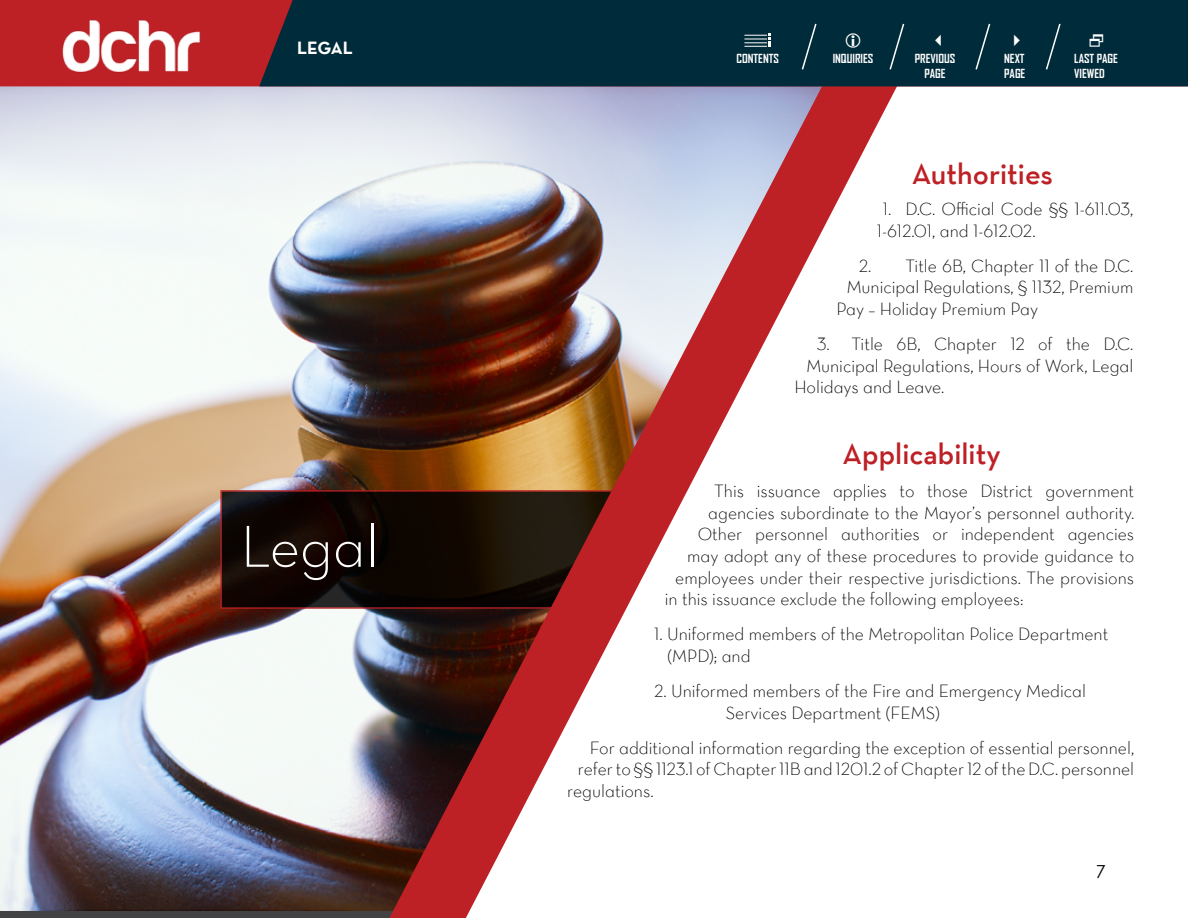
<style>
.page{position:relative;width:1188px;height:918px;background:#fff}
.page>*{position:absolute;margin:0;border:0;box-sizing:border-box;transform-origin:0 0}
.t1{font:60px "Neutra Text Light Alt";color:#fff}
.t2{font:600 30px "Neutra Text TF";color:#bd2025}
.t3{font:18px/21.6px "Neutra Text Light Alt";color:#000}
.t4{font:18px "Neutra Text TF Bold Alt";letter-spacing:-.005em;color:#fff}
.t5{font:18px "Century Gothic";color:#000}
.t6{font:700 12px/14.4px "Agency FB";color:#fff}
</style>
<div class="page">
<img style="left:0;top:86px;width:389px;height:825px">
<svg style="left:220px;top:489px;width:169px;height:121px;background:#180b08"></svg>
<svg style="left:389px;top:86px;width:553px;height:832px"></svg>
<div style="left:0;top:0;width:259px;height:86px;background:#bd2025"></div>
<img style="left:54px;top:13px;width:150px;height:68px">
<div style="left:259px;top:0;width:929px;height:86px;background:#002b3a"></div>
<svg style="left:801px;top:22px;width:17px;height:49px"></svg>
<svg style="left:888px;top:22px;width:17px;height:49px"></svg>
<svg style="left:974px;top:22px;width:17px;height:49px"></svg>
<svg style="left:1045px;top:22px;width:17px;height:49px"></svg>
<svg style="left:744px;top:33px;width:27px;height:14px"></svg>
<svg style="left:846px;top:34px;width:14px;height:14px"></svg>
<svg style="left:1090px;top:34px;width:13px;height:12px"></svg>
<svg style="left:935px;top:35px;width:6px;height:11px"></svg>
<svg style="left:1014px;top:35px;width:6px;height:11px"></svg>
<p class="t4" style="left:297px;top:37px;width:57px">LEGAL</p>
<h1 class="t1" style="left:241px;top:510px;width:140px">Legal</h1>
<p class="t6" style="left:737px;top:51px;width:44px">CONTENTS</p>
<p class="t6" style="left:833px;top:51px;width:42px">INQUIRIES</p>
<p class="t6" style="left:915px;top:51px;width:42px;text-align:center">PREVIOUS<br>PAGE</p>
<p class="t6" style="left:1004px;top:51px;width:23px">NEXT<br>PAGE</p>
<p class="t6" style="left:1074px;top:51px;width:45px">LAST PAGE<br>VIEWED</p>
<h2 class="t2" style="left:912px;top:155px;width:143px">Authorities</h2>
<p class="t3" style="left:877px;top:198px;width:258px;text-indent:6px">1. D.C. Official Code §§ 1-611.03,<br>1-612.01, and 1-612.02.</p>
<p class="t3" style="left:859px;top:254px;width:276px">2. Title 6B, Chapter 11 of the D.C.</p>
<p class="t3" style="left:847px;top:276px;width:288px">Municipal Regulations, § 1132, Premium</p>
<p class="t3" style="left:836px;top:298px;width:203px">Pay – Holiday Premium Pay</p>
<p class="t3" style="left:817px;top:333px;width:318px">3. Title 6B, Chapter 12 of the D.C.</p>
<p class="t3" style="left:806px;top:354px;width:329px">Municipal Regulations, Hours of Work, Legal</p>
<p class="t3" style="left:794px;top:376px;width:151px">Holidays and Leave.</p>
<h2 class="t2" style="left:842px;top:435px;width:160px">Applicability</h2>
<p class="t3" style="left:714px;top:480px;width:421px">This issuance applies to those District government</p>
<p class="t3" style="left:708px;top:502px;width:428px">agencies subordinate to the Mayor’s personnel authority.</p>
<p class="t3" style="left:698px;top:523px;width:438px">Other personnel authorities or independent agencies</p>
<p class="t3" style="left:687px;top:545px;width:448px">may adopt any of these procedures to provide guidance to</p>
<p class="t3" style="left:675px;top:566px;width:461px">employees under their respective jurisdictions. The provisions</p>
<p class="t3" style="left:665px;top:588px;width:360px">in this issuance exclude the following employees:</p>
<p class="t3" style="left:667px;top:623px;width:442px;text-indent:-13px">1. Uniformed members of the Metropolitan Police Department (MPD); and</p>
<p class="t3" style="left:726px;top:680px;width:362px;text-indent:-72px">2. Uniformed members of the Fire and Emergency Medical<br>Services Department (FEMS)</p>
<p class="t3" style="left:590px;top:736px;width:546px">For additional information regarding the exception of essential personnel,</p>
<p class="t3" style="left:578px;top:758px;width:558px">refer to §§ 1123.1 of Chapter 11B and 1201.2 of Chapter 12 of the D.C. personnel</p>
<p class="t3" style="left:567px;top:780px;width:88px">regulations.</p>
<p class="t5" style="left:1096px;top:858px;width:11px">7</p>
</div>
